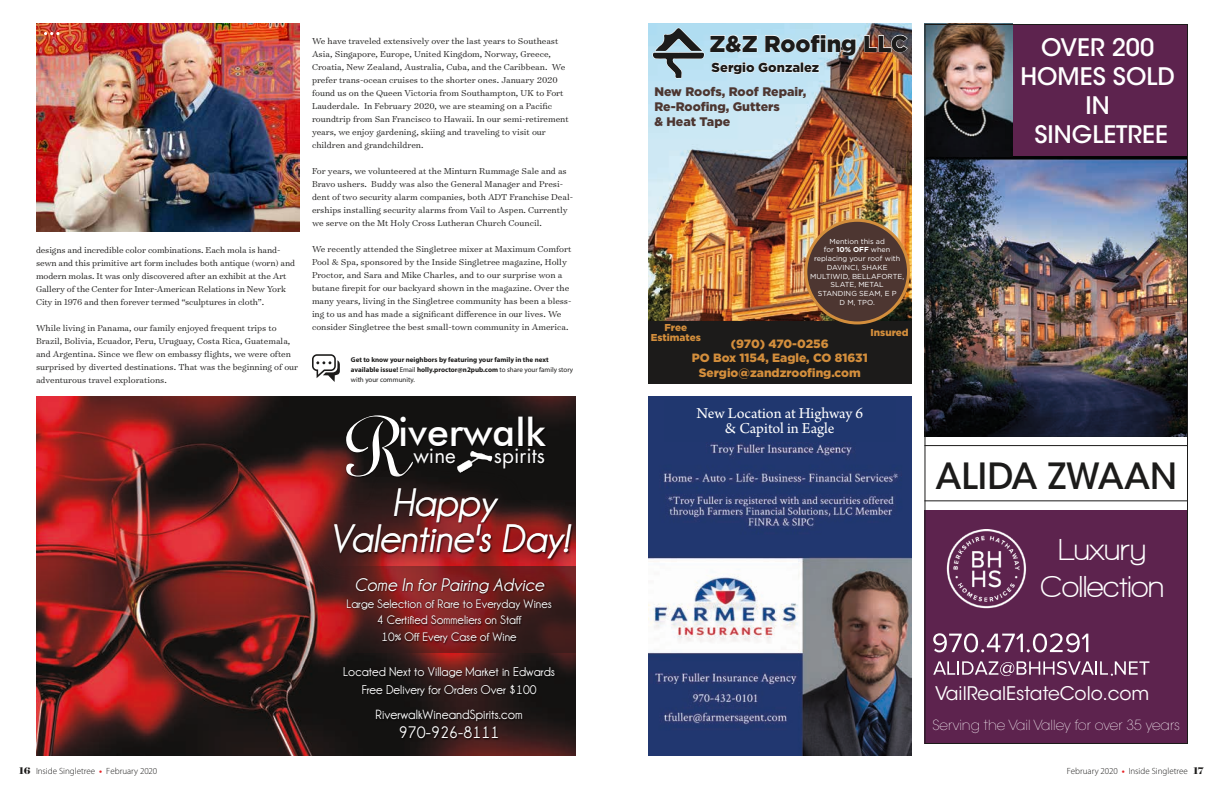
<style>
.page{position:relative;width:1224px;height:792px;background:#fff}
.page>*{position:absolute;margin:0;border:0;box-sizing:border-box;transform-origin:0 0}
.t1{font:96px "Antigua";color:#fff}
.t2{font:italic 700 40.3px/36.1px "Champagne&Limousines";color:#fff;text-align:center}
.t3{font:500 39.2px "Futura BT";color:#fff}
.t4{font:500 35.9px "ITC Avant Garde Std";color:#1c1b1a}
.t5{font:700 30.6px/36.7px "Walkway";color:#fff;text-align:center}
.t6{font:500 24px/28.8px "ITC Avant Garde Std";color:#fff;text-align:center}
.t7{font:900 23px "Gotham";letter-spacing:-.005em;color:#1c1b1a}
.t8{font:20.6px "Futura Std";color:#fff}
.t9{font:italic 700 18.6px "Champagne&Limousines";color:#fff}
.t10{font:18.6px "ITC Avant Garde Std";color:#fff}
.t11{font:700 17px "Champagne&Limousines";color:#fff}
.t12{font:16px/15px "Arno Pro";letter-spacing:-.005em;color:#fff;text-align:center}
.t13{font:200 13.9px "ITC Avant Garde Std";color:#fff}
.t14{font:700 13.6px "Champagne&Limousines";color:#fff}
.t15{font:900 13px "Gotham";color:#1c1b1a}
.t16{font:700 12.9px/17.8px "Champagne&Limousines";color:#fff;text-align:center}
.t17{font:700 12.5px/16.7px "Champagne&Limousines";color:#fff;text-align:center}
.t18{font:900 12.4px/14.9px "Gotham";color:#4d3631}
.t19{font:900 12px/14.4px "Gotham";color:#d38e3c;text-align:center}
.t20{font:900 10px/10px "Gotham";color:#d38e3c;text-align:center}
.t21{font:300 9.8px/13px "Surveyor Text";color:#1c1b1a}
.t22{font:300 9px "Myriad Pro";color:#1c1b1a}
.t23{font:7.2px/8.7px "Gotham";color:#fff;text-align:center}
.t24{font:700 7px/10px "Myriad Pro";color:#1c1b1a}
.s1{font-weight:400}
.s2{font-weight:700}
.s3{font-family:"Surveyor Display";font-weight:700;font-size:11px}
.s4{font-weight:700;color:#e72528}
</style>
<div class="page">
<img style="left:36px;top:24px;width:264px;height:208px">
<img style="left:36px;top:396px;width:540px;height:360px">
<svg style="left:313px;top:599px;width:263px;height:53px;background:#701d1d"></svg>
<img style="left:374px;top:706px;width:152px;height:38px">
<img style="left:342px;top:663px;width:216px;height:37px">
<img style="left:340px;top:397px;width:208px;height:48px">
<img style="left:345px;top:599px;width:210px;height:48px">
<img style="left:292px;top:445px;width:284px;height:154px">
<img style="left:328px;top:481px;width:246px;height:84px">
<svg style="left:312px;top:354px;width:28px;height:28px"></svg>
<svg style="left:44px;top:32px;width:15px;height:3px"></svg>
<img style="left:648px;top:24px;width:264px;height:297px">
<svg style="left:864px;top:34px;width:44px;height:19px"></svg>
<svg style="left:652px;top:26px;width:205px;height:53px;background:#b0cbd8"></svg>
<div style="left:648px;top:321px;width:264px;height:63px;background:#1c1b1a"></div>
<div style="left:806px;top:220px;width:103px;height:103px;background:#4d3631;border-radius:50%"></div>
<div style="left:804px;top:219px;width:106px;height:105px;border:3px solid #d38e3c;border-radius:50%"></div>
<img style="left:648px;top:396px;width:263px;height:360px">
<div style="left:664px;top:400px;width:232px;height:42px;background:#20376f"></div>
<img style="left:924px;top:24px;width:264px;height:720px">
<p class="t21" style="left:36px;top:243px;width:261px">designs and incredible color combinations. Each mola is hand&shy;sewn and this primitive art form includes both antique (worn) and modern molas. It was only discovered after an exhibit at the Art Gallery of the Center for Inter-American Relations in New York City in 1976 and then forever termed “sculptures in cloth”.</p>
<p class="t21" style="left:36px;top:321px;width:264px">While living in Panama, our family enjoyed frequent trips to Brazil, Bolivia, Ecuador, Peru, Uruguay, Costa Rica, Guatemala, and Argentina. Since we flew on embassy flights, we were often surprised by diverted destinations. That was the beginning of our adventurous travel explorations.</p>
<p class="t21" style="left:312px;top:34px;width:258px">We have traveled extensively over the last years to Southeast Asia, Singapore, Europe, United Kingdom, Norway, Greece, Croatia, New Zealand, Australia, Cuba, and the Caribbean. We prefer trans-ocean cruises to the shorter ones. January 2020 found us on the Queen Victoria from Southampton, UK to Fort Lauderdale. In February 2020, we are steaming on a Pacific roundtrip from San Francisco to Hawaii. In our semi-retirement years, we enjoy gardening, skiing and traveling to visit our children and grandchildren.</p>
<p class="t21" style="left:312px;top:164px;width:263px">For years, we volunteered at the Minturn Rummage Sale and as Bravo ushers. Buddy was also the General Manager and Presi&shy;dent of two security alarm companies, both ADT Franchise Deal&shy;erships installing security alarms from Vail to Aspen. Currently we serve on the Mt Holy Cross Lutheran Church Council.</p>
<p class="t21" style="left:312px;top:242px;width:261px">We recently attended the Singletree mixer at Maximum Comfort Pool &amp; Spa, sponsored by the Inside Singletree magazine, Holly Proctor, and Sara and Mike Charles, and to our surprise won a butane firepit for our backyard shown in the magazine. Over the many years, living in the Singletree community has been a bless&shy;ing to us and has made a significant difference in our lives. We consider Singletree the best small-town community in America.</p>
<p class="t24" style="left:351px;top:355px;width:224px">Get to know your neighbors by featuring your family in the next available issue! <span class="s1">Email</span> holly.proctor@n2pub.com <span class="s1">to share your family story with your community.</span></p>
<h1 class="t1" style="left:341px;top:399px;width:62px">R</h1>
<h3 class="t3" style="left:398px;top:408px;width:149px">iverwalk</h3>
<h3 class="t8" style="left:413px;top:442px;width:44px">wine</h3>
<h3 class="t8" style="left:494px;top:442px;width:52px">spirits</h3>
<h2 class="t2" style="left:329px;top:485px;width:241px">Happy<br>Valentine's Day!</h2>
<h3 class="t9" style="left:354px;top:574px;width:191px">Come In for Pairing Advice</h3>
<p class="t17" style="left:346px;top:595px;width:207px">Large Selection of Rare to Everyday Wines<br>4 Certified Sommeliers on Staff<br>10% Off Every Case of Wine</p>
<h3 class="t16" style="left:343px;top:663px;width:213px">Located Next to Village Market in Edwards<br>Free Delivery for Orders Over $100</h3>
<h3 class="t14" style="left:376px;top:707px;width:149px">RiverwalkWineandSpirits.com</h3>
<h3 class="t11" style="left:399px;top:722px;width:102px">970-926-8111</h3>
<h3 class="t7" style="left:710px;top:28px;width:199px">Z&amp;Z Roofing LLC</h3>
<h3 class="t15" style="left:712px;top:58px;width:109px">Sergio Gonzalez</h3>
<p class="t18" style="left:654px;top:84px;width:153px">New Roofs, Roof Repair,<br>Re-Roofing, Gutters<br>&amp; Heat Tape</p>
<h3 class="t6" style="left:1020px;top:33px;width:156px">OVER 200<br>HOMES SOLD<br>IN<br>SINGLETREE</h3>
<p class="t23" style="left:810px;top:237px;width:95px">Mention this ad<br>for <span class="s2">10% OFF</span> when replacing your roof with<br>DAVINCI, SHAKE<br>MULTIWID, BELLAFORTE,<br>SLATE, METAL<br>STANDING SEAM, E P<br>D M, TPO.</p>
<p class="t20" style="left:651px;top:323px;width:52px">Free<br>Estimates</p>
<p class="t20" style="left:871px;top:328px;width:40px">Insured</p>
<p class="t19" style="left:692px;top:336px;width:178px">(970) 470-0256<br>PO Box 1154, Eagle, CO 81631<br>Sergio@zandzroofing.com</p>
<h3 class="t12" style="left:697px;top:406px;width:168px">New Location at Highway 6 &amp; Capitol in Eagle</h3>
<h3 class="t4" style="left:935px;top:453px;width:243px">ALIDA ZWAAN</h3>
<h3 class="t5" style="left:1040px;top:531px;width:126px">Luxury<br>Collection</h3>
<h3 class="t10" style="left:935px;top:682px;width:216px">VailRealEstateColo.com</h3>
<h3 class="t13" style="left:932px;top:717px;width:249px">Serving the Vail Valley for over 35 years</h3>
<p class="t22" style="left:19px;top:765px;width:140px"><span class="s3">16</span> Inside Singletree <span class="s4">•</span> February 2020</p>
<p class="t22" style="left:1067px;top:765px;width:139px">February 2020 <span class="s4">•</span> Inside Singletree <span class="s3">17</span></p>
</div>
